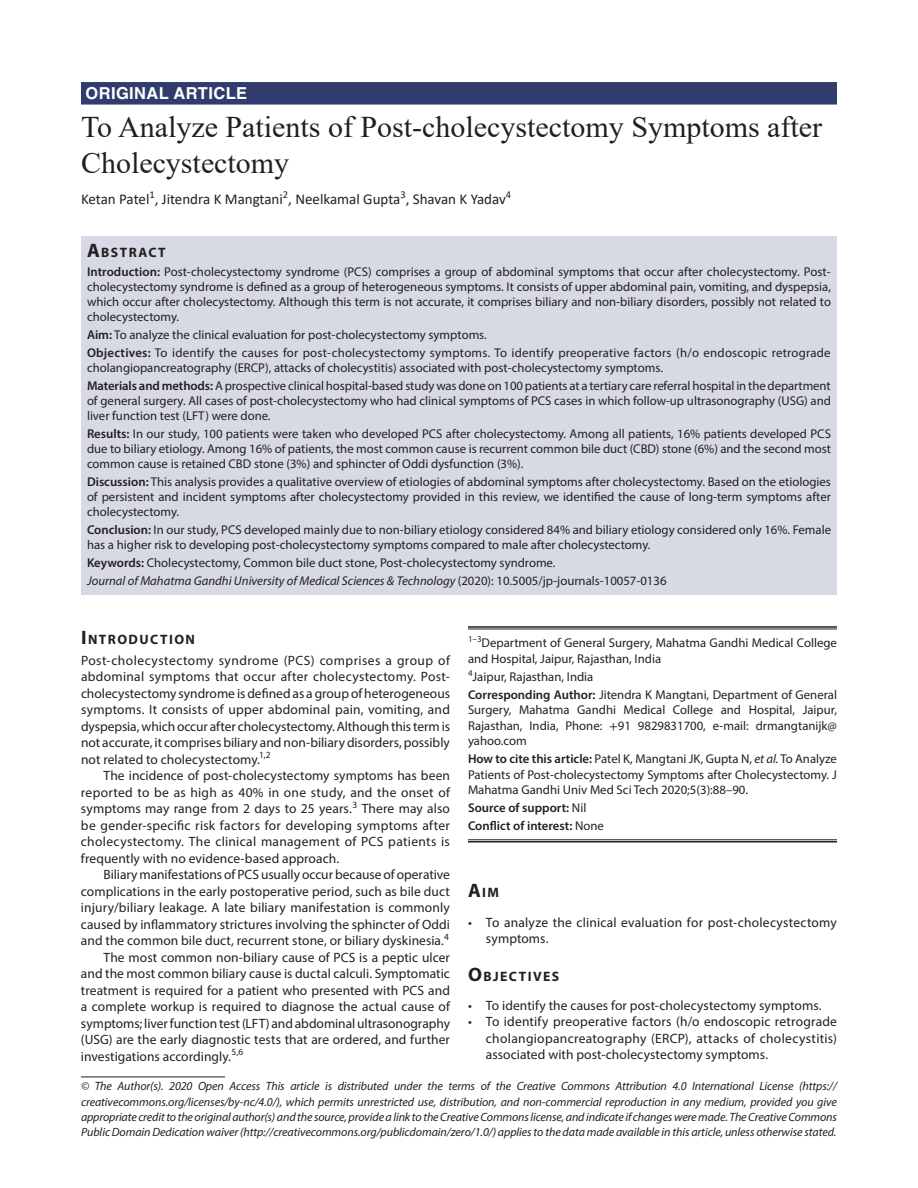
<style>
.page{position:relative;width:918px;height:1188px;background:#fff}
.page>*{position:absolute;margin:0;border:0;box-sizing:border-box;transform-origin:0 0}
.t1{font:30px/36px "Times New Roman";color:#231f20}
.t2{font:700 16.5px "Helvetica LT Std";letter-spacing:.025em;color:#fff}
.t3{font:15px "Calibri";color:#231f20}
.t4{font:700 13.65px "Myriad Pro";letter-spacing:.105em;color:#231f20}
.t5{font:13.5px/16.5px "Myriad Pro";letter-spacing:.005em;color:#231f20;text-align:justify}
.t6{font:12.75px/15px "Myriad Pro";color:#231f20}
.t7{font:600 12.75px/18.3px "Myriad Pro";color:#231f20}
.t8{font:italic 12px/15.1px "Myriad Pro";letter-spacing:-.005em;color:#231f20;text-align:justify}
.s1{font-size:19.5px}
.s2{font-weight:600}
.s3{font-style:italic}
.s4{font-family:"STIX"}
.s5{font-weight:400}
</style>
<div class="page">
<div style="left:81px;top:82px;width:756px;height:23px;background:#313c6e"></div>
<div style="left:81px;top:236px;width:756px;height:26px;background:#d7d9e5"></div>
<div style="left:81px;top:261px;width:756px;height:69px;background:#d7d9e5"></div>
<div style="left:81px;top:324px;width:756px;height:24px;background:#d7d9e5"></div>
<div style="left:81px;top:342px;width:756px;height:39px;background:#d7d9e5"></div>
<div style="left:81px;top:375px;width:756px;height:54px;background:#d7d9e5"></div>
<div style="left:81px;top:423px;width:756px;height:54px;background:#d7d9e5"></div>
<div style="left:81px;top:471px;width:756px;height:54px;background:#d7d9e5"></div>
<div style="left:81px;top:519px;width:756px;height:39px;background:#d7d9e5"></div>
<div style="left:81px;top:552px;width:756px;height:24px;background:#d7d9e5"></div>
<div style="left:81px;top:570px;width:756px;height:24px;background:#d7d9e5"></div>
<hr style="left:468px;top:626px;width:369px;height:2px;background:#231f20">
<hr style="left:468px;top:629px;width:369px;height:1px;background:#231f20">
<hr style="left:468px;top:840px;width:369px;height:1px;background:#231f20">
<hr style="left:468px;top:841px;width:369px;height:2px;background:#231f20">
<hr style="left:81px;top:1077px;width:144px;height:1px;background:#231f20">
<p class="t2" style="left:86px;top:83px;width:163px">ORIGINAL ARTICLE</p>
<h1 class="t1" style="left:81px;top:108px;width:743px">To Analyze Patients of Post-cholecystectomy Symptoms after<br>Cholecystectomy</h1>
<p class="t3" style="left:81px;top:189px;width:432px">Ketan Patel<sup>1</sup>, Jitendra K Mangtani<sup>2</sup>, Neelkamal Gupta<sup>3</sup>, Shavan K Yadav<sup>4</sup></p>
<p class="t4" style="left:87px;top:243px;width:80px"><span class="s1">A</span>BSTRACT</p>
<p class="t6" style="left:87px;top:264px;width:746px;text-align:justify"><span class="s2">Introduction:</span> Post-cholecystectomy syndrome (PCS) comprises a group of abdominal symptoms that occur after cholecystectomy. Post&shy;cholecystectomy syndrome is defined as a group of heterogeneous symptoms. It consists of upper abdominal pain, vomiting, and dyspepsia, which occur after cholecystectomy. Although this term is not accurate, it comprises biliary and non-biliary disorders, possibly not related to cholecystectomy.</p>
<p class="t6" style="left:87px;top:326px;width:745px;line-height:18px"><span class="s2">Aim:</span> To analyze the clinical evaluation for post-cholecystectomy symptoms.<br><span class="s2">Objectives:</span> To identify the causes for post-cholecystectomy symptoms. To identify preoperative factors (h/o endoscopic retrograde</p>
<p class="t6" style="left:87px;top:359px;width:745px;line-height:18px">cholangiopancreatography (ERCP), attacks of cholecystitis) associated with post-cholecystectomy symptoms.<br><span class="s2">Materials and methods:</span> A prospective clinical hospital-based study was done on 100 patients at a tertiary care referral hospital in the department</p>
<p class="t6" style="left:87px;top:393px;width:746px">of general surgery. All cases of post-cholecystectomy who had clinical symptoms of PCS cases in which follow-up ultrasonography (USG) and liver function test (LFT) were done.</p>
<p class="t6" style="left:87px;top:426px;width:746px;text-align:justify"><span class="s2">Results:</span> In our study, 100 patients were taken who developed PCS after cholecystectomy. Among all patients, 16% patients developed PCS due to biliary etiology. Among 16% of patients, the most common cause is recurrent common bile duct (CBD) stone (6%) and the second most common cause is retained CBD stone (3%) and sphincter of Oddi dysfunction (3%).</p>
<p class="t6" style="left:87px;top:474px;width:745px;text-align:justify"><span class="s2">Discussion:</span> This analysis provides a qualitative overview of etiologies of abdominal symptoms after cholecystectomy. Based on the etiologies of persistent and incident symptoms after cholecystectomy provided in this review, we identified the cause of long-term symptoms after cholecystectomy.</p>
<p class="t6" style="left:87px;top:522px;width:746px"><span class="s2">Conclusion:</span> In our study, PCS developed mainly due to non-biliary etiology considered 84% and biliary etiology considered only 16%. Female has a higher risk to developing post-cholecystectomy symptoms compared to male after cholecystectomy.</p>
<p class="t6" style="left:87px;top:554px;width:581px;line-height:18px"><span class="s2">Keywords:</span> Cholecystectomy, Common bile duct stone, Post-cholecystectomy syndrome.<br><span class="s3">Journal of Mahatma Gandhi University of Medical Sciences &amp; Technology</span> (2020): 10.5005/jp-journals-10057-0136</p>
<p class="t4" style="left:81px;top:630px;width:116px"><span class="s1">I</span>NTRODUCTION</p>
<p class="t5" style="left:81px;top:652px;width:371px">Post-cholecystectomy syndrome (PCS) comprises a group of abdominal symptoms that occur after cholecystectomy. Post&shy;cholecystectomy syndrome is defined as a group of heterogeneous symptoms. It consists of upper abdominal pain, vomiting, and dyspepsia, which occur after cholecystectomy. Although this term is not accurate, it comprises biliary and non-biliary disorders, possibly not related to cholecystectomy.<sup>1,2</sup></p>
<p class="t5" style="left:81px;top:767px;width:371px;text-indent:23px">The incidence of post-cholecystectomy symptoms has been reported to be as high as 40% in one study, and the onset of symptoms may range from 2 days to 25 years.<sup>3</sup> There may also be gender-specific risk factors for developing symptoms after cholecystectomy. The clinical management of PCS patients is frequently with no evidence-based approach.</p>
<p class="t5" style="left:104px;top:866px;width:348px">Biliary manifestations of PCS usually occur because of operative</p>
<p class="t5" style="left:81px;top:883px;width:370px">complications in the early postoperative period, such as bile duct</p>
<p class="t5" style="left:81px;top:899px;width:370px">injury/biliary leakage. A late biliary manifestation is commonly</p>
<p class="t5" style="left:81px;top:916px;width:371px">caused by inflammatory strictures involving the sphincter of Oddi</p>
<p class="t5" style="left:81px;top:932px;width:369px">and the common bile duct, recurrent stone, or biliary dyskinesia.<sup>4</sup></p>
<p class="t5" style="left:104px;top:949px;width:348px">The most common non-biliary cause of PCS is a peptic ulcer</p>
<p class="t5" style="left:81px;top:965px;width:370px">and the most common biliary cause is ductal calculi. Symptomatic</p>
<p class="t5" style="left:81px;top:982px;width:371px">treatment is required for a patient who presented with PCS and</p>
<p class="t5" style="left:81px;top:998px;width:371px">a complete workup is required to diagnose the actual cause of</p>
<p class="t5" style="left:81px;top:1015px;width:371px">symptoms; liver function test (LFT) and abdominal ultrasonography</p>
<p class="t5" style="left:81px;top:1031px;width:371px">(USG) are the early diagnostic tests that are ordered, and further</p>
<p class="t5" style="left:81px;top:1048px;width:164px">investigations accordingly.<sup>5,6</sup></p>
<p class="t6" style="left:468px;top:635px;width:370px"><sup>1–3</sup>Department of General Surgery, Mahatma Gandhi Medical College and Hospital, Jaipur, Rajasthan, India</p>
<p class="t6" style="left:468px;top:667px;width:371px;line-height:18.3px"><sup>4</sup>Jaipur, Rajasthan, India<br><span class="s2">Corresponding Author:</span> Jitendra K Mangtani, Department of General</p>
<p class="t6" style="left:468px;top:702px;width:371px;text-align:justify">Surgery, Mahatma Gandhi Medical College and Hospital, Jaipur, Rajasthan, India, Phone: <span class="s4">+</span>91 9829831700, e-mail: drmangtanijk@ yahoo.com</p>
<p class="t6" style="left:468px;top:751px;width:370px;text-align:justify"><span class="s2">How to cite this article:</span> Patel K, Mangtani JK, Gupta N, <span class="s3">et al.</span> To Analyze Patients of Post-cholecystectomy Symptoms after Cholecystectomy. J Mahatma Gandhi Univ Med Sci Tech 2020;5(3):88–90.</p>
<p class="t7" style="left:468px;top:798px;width:137px">Source of support: <span class="s5">Nil<br></span>Conflict of interest: <span class="s5">None</span></p>
<p class="t4" style="left:468px;top:884px;width:33px"><span class="s1">A</span>IM</p>
<p class="t5" style="left:486px;top:914px;width:352px;text-indent:-18px">• To analyze the clinical evaluation for post-cholecystectomy symptoms.</p>
<p class="t4" style="left:468px;top:967px;width:93px"><span class="s1">O</span>BJECTIVES</p>
<p class="t5" style="left:468px;top:997px;width:355px">• To identify the causes for post-cholecystectomy symptoms.</p>
<p class="t5" style="left:486px;top:1013px;width:353px;text-indent:-18px">• To identify preoperative factors (h/o endoscopic retrograde cholangiopancreatography (ERCP), attacks of cholecystitis) associated with post-cholecystectomy symptoms.</p>
<p class="t8" style="left:81px;top:1079px;width:758px">© The Author(s). 2020 Open Access This article is distributed under the terms of the Creative Commons Attribution 4.0 International License (https:// creativecommons.org/licenses/by-nc/4.0/), which permits unrestricted use, distribution, and non-commercial reproduction in any medium, provided you give appropriate credit to the original author(s) and the source, provide a link to the Creative Commons license, and indicate if changes were made. The Creative Commons Public Domain Dedication waiver (http://creativecommons.org/publicdomain/zero/1.0/) applies to the data made available in this article, unless otherwise stated.</p>
</div>
